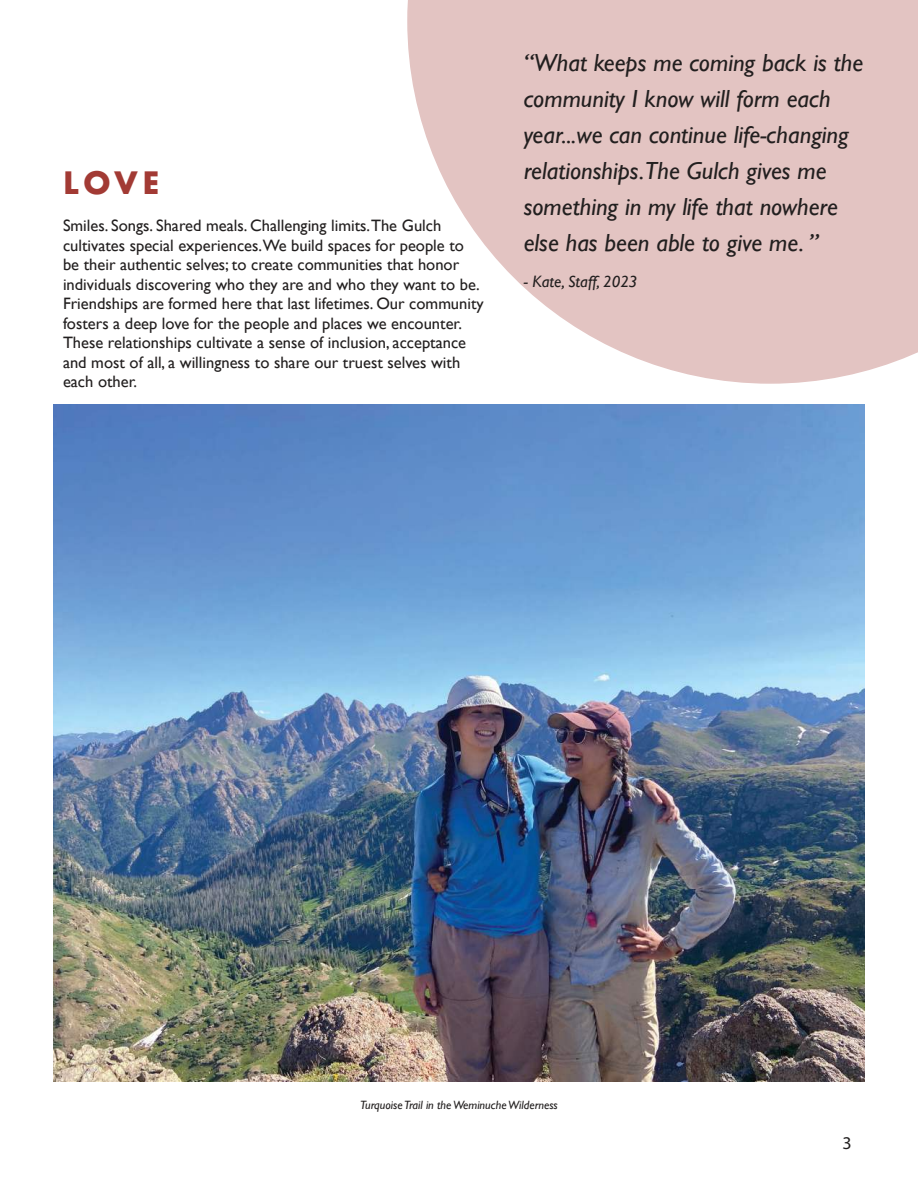
<style>
.page{position:relative;width:918px;height:1188px;background:#fff}
.page>*{position:absolute;margin:0;border:0;box-sizing:border-box;transform-origin:0 0}
.t1{font:700 30px "Futura";color:#a23a34}
.t2{font:italic 24.75px/36px "Gill Sans";color:#221f1f}
.t3{font:18px "Myriad Pro";color:#221f1f}
.t4{font:16.5px/19.5px "Gill Sans";color:#221f1f}
.t5{font:italic 16.5px "Gill Sans";color:#221f1f}
.t6{font:italic 12px "Gill Sans";color:#221f1f}
</style>
<div class="page">
<svg style="left:407px;top:0;width:511px;height:384px"></svg>
<img style="left:53px;top:405px;width:812px;height:677px">
<h1 class="t1" style="left:63px;top:166px;width:98px">LOVE</h1>
<p class="t4" style="left:63px;top:218px;width:422px">Smiles. Songs. Shared meals. Challenging limits.The Gulch cultivates special experiences.We build spaces for people to be their authentic selves; to create communities that honor individuals discovering who they are and who they want to be.<br>Friendships are formed here that last lifetimes. Our community fosters a deep love for the people and places we encounter.<br>These relationships cultivate a sense of inclusion, acceptance and most of all, a willingness to share our truest selves with each other.</p>
<h2 class="t2" style="left:524px;top:47px;width:341px">“What keeps me coming back is the community I know will form each year...we can continue life-changing relationships.The Gulch gives me something in my life that nowhere else has been able to give me. ”</h2>
<p class="t5" style="left:524px;top:276px;width:115px">- Kate, Staff, 2023</p>
<p class="t6" style="left:360px;top:1100px;width:199px">Turquoise Trail in the Weminuche Wilderness</p>
<p class="t3" style="left:842px;top:1132px;width:11px">3</p>
</div>
